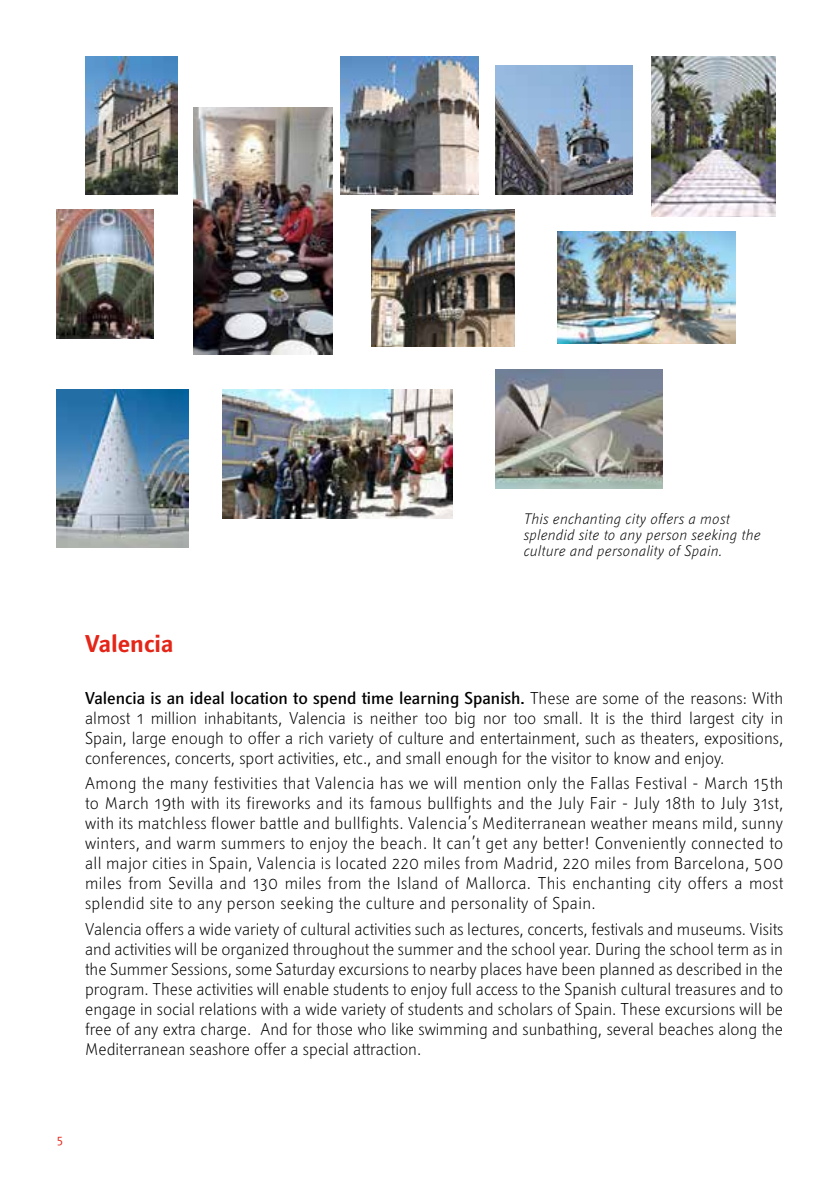
<style>
.page{position:relative;width:840px;height:1191px;background:#fff}
.page>*{position:absolute;margin:0;border:0;box-sizing:border-box;transform-origin:0 0}
.t1{font:700 24px "Textra LT";color:#e42618}
.t2{font:300 17px/20px "Textra LT";color:#000;text-align:justify}
.t3{font:italic 300 15px/16px "Textra LT";letter-spacing:.02em;color:#000}
.t4{font:12px "Textra LT";color:#e42618}
.s1{font-weight:500}
</style>
<div class="page">
<img style="left:56px;top:389px;width:132px;height:158px">
<img style="left:651px;top:57px;width:124px;height:159px">
<img style="left:340px;top:57px;width:138px;height:137px">
<img style="left:85px;top:57px;width:92px;height:137px">
<img style="left:557px;top:231px;width:177px;height:113px">
<img style="left:57px;top:209px;width:96px;height:129px">
<img style="left:495px;top:66px;width:136px;height:128px">
<img style="left:371px;top:209px;width:143px;height:138px">
<img style="left:222px;top:389px;width:230px;height:130px">
<img style="left:193px;top:108px;width:139px;height:246px">
<img style="left:495px;top:370px;width:167px;height:119px">
<p class="t3" style="left:523px;top:510px;width:238px">This enchanting city offers a most splendid site to any person seeking the culture and personality of Spain.</p>
<h1 class="t1" style="left:85px;top:628px;width:90px">Valencia</h1>
<p class="t2" style="left:85px;top:687px;width:699px"><span class="s1">Valencia is an ideal location to spend time learning Spanish.</span> These are some of the reasons: With almost 1 million inhabitants, Valencia is neither too big nor too small. It is the third largest city in Spain, large enough to offer a rich variety of culture and entertainment, such as theaters, expositions, conferences, concerts, sport activities, etc., and small enough for the visitor to know and enjoy.</p>
<p class="t2" style="left:85px;top:773px;width:699px">Among the many festivities that Valencia has we will mention only the Fallas Festival - March 15th to March 19th with its fireworks and its famous bullfights and the July Fair - July 18th to July 31st, with its matchless flower battle and bullfights. Valencia’s Mediterranean weather means mild, sunny winters, and warm summers to enjoy the beach. It can’t get any better! Conveniently connected to all major cities in Spain, Valencia is located 220 miles from Madrid, 220 miles from Barcelona, 500 miles from Sevilla and 130 miles from the Island of Mallorca. This enchanting city offers a most splendid site to any person seeking the culture and personality of Spain.</p>
<p class="t2" style="left:85px;top:918px;width:699px">Valencia offers a wide variety of cultural activities such as lectures, concerts, festivals and museums. Visits and activities will be organized throughout the summer and the school year. D uring the school term as in the Summer Sessions, some Saturday excursions to nearby places have been planned as described in the program. These activities will enable students to enjoy full access to the Spanish cultural treasures and to engage in social relations with a wide variety of students and scholars of Spain. These excursions will be free of any extra charge. And for those who like swimming and sunbathing, several beaches along the Mediterranean seashore offer a special attraction.</p>
<p class="t4" style="left:57px;top:1132px;width:8px">5</p>
</div>
